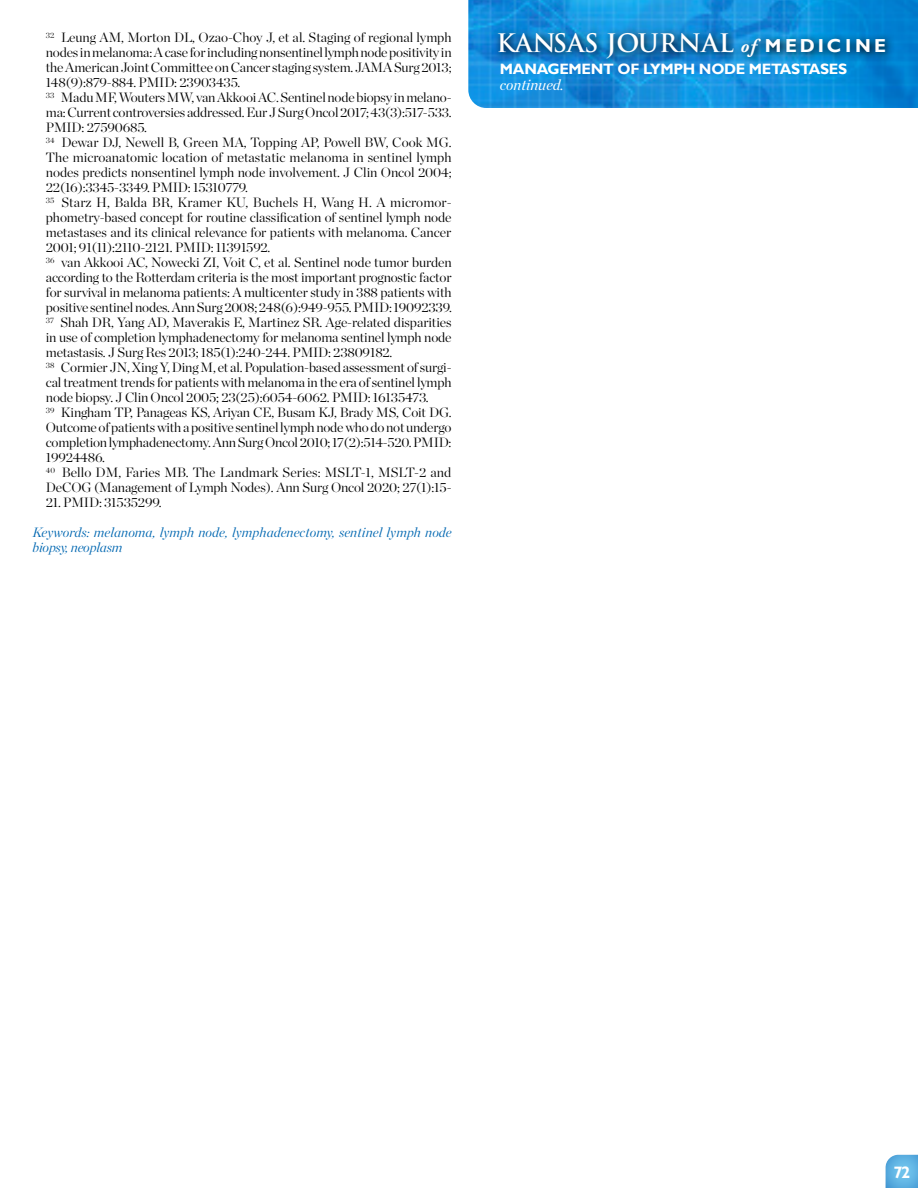
<style>
.page{position:relative;width:918px;height:1188px;background:#fff}
.page>*{position:absolute;margin:0;border:0;box-sizing:border-box;transform-origin:0 0}
.t1{font:700 24.9px "Trajan Pro";color:#fff}
.t2{font:700 16.5px "Gill Sans";color:#fff}
.t3{font:700 15px "Gill Sans";letter-spacing:-.02em;color:#fff}
.t4{font:italic 15px "Chronicle Display";color:#fff}
.t5{font:300 13.5px/15px "Chronicle Display";letter-spacing:-.01em;color:#000;text-align:justify}
.t6{font:italic 300 13.5px/15px "Chronicle Display";letter-spacing:.005em;color:#0067b1}
.s1{font-family:"Adobe Garamond Pro";font-style:italic;font-size:18.75px}
.s2{font-family:"Gill Sans";font-size:18.75px}
</style>
<div class="page">
<img style="left:468px;top:0;width:450px;height:108px">
<svg style="left:494px;top:27px;width:402px;height:41px;background:#107abd"></svg>
<svg style="left:885px;top:1154px;width:33px;height:34px"></svg>
<p class="t5" style="left:46px;top:29px;width:407px"><sup>32</sup> Leung AM, Morton DL, Ozao-Choy J, et al. Staging of regional lymph nodes in melanoma: A case for including nonsentinel lymph node positivity in the American Joint Committee on Cancer staging system. JAMA Surg 2013; 148(9):879-884. PMID: 23903435.</p>
<p class="t5" style="left:46px;top:89px;width:407px"><sup>33</sup> Madu MF, Wouters MW, van Akkooi AC. Sentinel node biopsy in melano&shy;ma: Current controversies addressed. Eur J Surg Oncol 2017; 43(3):517-533.<br>PMID: 27590685.</p>
<p class="t5" style="left:46px;top:134px;width:407px"><sup>34</sup> Dewar DJ, Newell B, Green MA, Topping AP, Powell BW, Cook MG.<br>The microanatomic location of metastatic melanoma in sentinel lymph nodes predicts nonsentinel lymph node involvement. J Clin Oncol 2004; 22(16):3345-3349. PMID: 15310779.</p>
<p class="t5" style="left:46px;top:194px;width:407px"><sup>35</sup> Starz H, Balda BR, Kramer KU, Buchels H, Wang H. A micromor&shy;phometry-based concept for routine classification of sentinel lymph node metastases and its clinical relevance for patients with melanoma. Cancer 2001; 91(11):2110-2121. PMID: 11391592.</p>
<p class="t5" style="left:46px;top:254px;width:407px"><sup>36</sup> van Akkooi AC, Nowecki ZI, Voit C, et al. Sentinel node tumor burden according to the Rotterdam criteria is the most important prognostic factor for survival in melanoma patients: A multicenter study in 388 patients with positive sentinel nodes. Ann Surg 2008; 248(6):949-955. PMID: 19092339.</p>
<p class="t5" style="left:46px;top:314px;width:407px"><sup>37</sup> Shah DR, Yang AD, Maverakis E, Martinez SR. Age-related disparities in use of completion lymphadenectomy for melanoma sentinel lymph node metastasis. J Surg Res 2013; 185(1):240-244. PMID: 23809182.</p>
<p class="t5" style="left:46px;top:359px;width:407px"><sup>38</sup> Cormier JN, Xing Y, Ding M, et al. Population-based assessment of surgi&shy;cal treatment trends for patients with melanoma in the era of sentinel lymph node biopsy. J Clin Oncol 2005; 23(25):6054-6062. PMID: 16135473.</p>
<p class="t5" style="left:46px;top:404px;width:407px"><sup>39</sup> Kingham TP, Panageas KS, Ariyan CE, Busam KJ, Brady MS, Coit DG.<br>Outcome of patients with a positive sentinel lymph node who do not undergo completion lymphadenectomy. Ann Surg Oncol 2010; 17(2):514-520. PMID:<br>19924486.</p>
<p class="t5" style="left:46px;top:464px;width:407px"><sup>40</sup> Bello DM, Faries MB. The Landmark Series: MSLT-1, MSLT-2 and<br>DeCOG (Management of Lymph Nodes). Ann Surg Oncol 2020; 27(1):15-</p>
<p class="t5" style="left:46px;top:494px;width:117px">21. PMID: 31535299.</p>
<p class="t6" style="left:32px;top:524px;width:421px">Keywords: melanoma, lymph node, lymphadenectomy, sentinel lymph node biopsy, neoplasm</p>
<p class="t1" style="left:496px;top:28px;width:391px">KANSAS JOURNAL <span class="s1">of</span> <span class="s2">M EDIC I N E</span></p>
<p class="t3" style="left:500px;top:60px;width:349px">MANAGEMENT OF LYMPH NODE METASTASES</p>
<p class="t4" style="left:500px;top:73px;width:65px">continued.</p>
<p class="t2" style="left:894px;top:1163px;width:18px">72</p>
</div>
